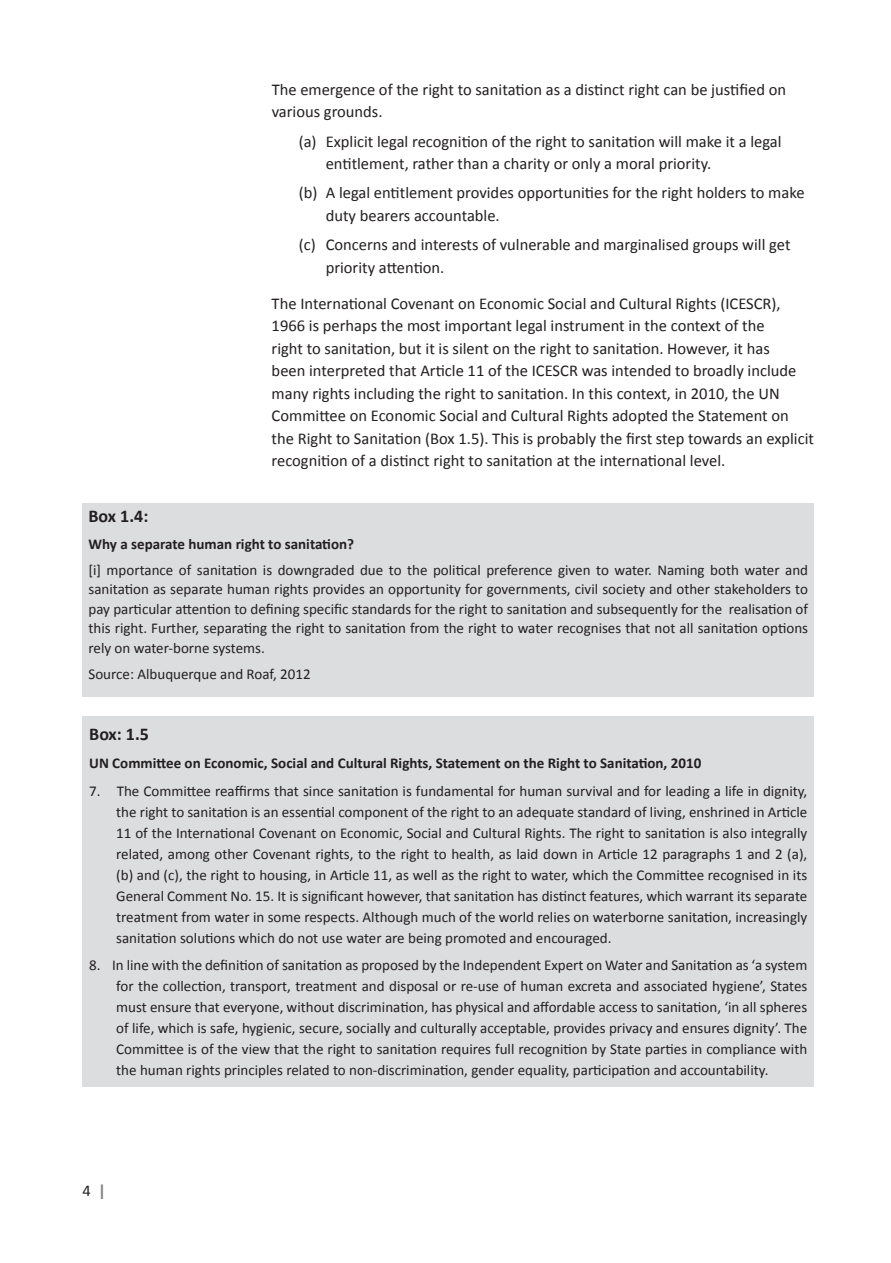
<style>
.page{position:relative;width:891px;height:1263px;background:#fff}
.page>*{position:absolute;margin:0;border:0;box-sizing:border-box;transform-origin:0 0}
.Notes{font:700 18px "Calibri";letter-spacing:-.01em;color:#231f20}
.List_Paragraph{font:16.5px/22.5px "Calibri";color:#231f20}
.Notes-2{font:15px/21px "Calibri";color:#231f20;text-align:justify}
.Notes-3{font:700 15px "Calibri";color:#231f20}
.s1{font-weight:700;color:#808285}
</style>
<div class="page">
<div style="left:82px;top:503px;width:731px;height:193px;background:#dcdddf"></div>
<div style="left:82px;top:716px;width:731px;height:370px;background:#dcdddf"></div>
<p class="List_Paragraph" style="left:271px;top:78px;width:515px">The emergence of the right to sanitation as a distinct right can be justified on various grounds.</p>
<p class="List_Paragraph" style="left:325px;top:130px;width:457px;text-indent:-27px">(a) Explicit legal recognition of the right to sanitation will make it a legal entitlement, rather than a charity or only a moral priority.</p>
<p class="List_Paragraph" style="left:325px;top:182px;width:480px;text-indent:-27px">(b) A legal entitlement provides opportunities for the right holders to make duty bearers accountable.</p>
<p class="List_Paragraph" style="left:325px;top:233px;width:466px;text-indent:-27px">(c) Concerns and interests of vulnerable and marginalised groups will get priority attention.</p>
<p class="List_Paragraph" style="left:271px;top:292px;width:543px">The International Covenant on Economic Social and Cultural Rights (ICESCR), 1966 is perhaps the most important legal instrument in the context of the<br>right to sanitation, but it is silent on the right to sanitation. However, it has<br>been interpreted that Article 11 of the ICESCR was intended to broadly include many rights including the right to sanitation. In this context, in 2010, the UN Committee on Economic Social and Cultural Rights adopted the Statement on the Right to Sanitation (Box 1.5). This is probably the first step towards an explicit recognition of a distinct right to sanitation at the international level.</p>
<p class="Notes" style="left:88px;top:505px;width:61px">Box 1.4:</p>
<p class="Notes-3" style="left:88px;top:534px;width:267px">Why a separate human right to sanitation?</p>
<p class="Notes-2" style="left:88px;top:560px;width:720px;line-height:19.5px">[i] mportance of sanitation is downgraded due to the political preference given to water. Naming both water and sanitation as separate human rights provides an opportunity for governments, civil society and other stakeholders to pay particular attention to defining specific standards for the right to sanitation and subsequently for the realisation of this right. Further, separating the right to sanitation from the right to water recognises that not all sanitation options rely on water-borne systems.</p>
<p class="Notes-2" style="left:88px;top:664px;width:224px">Source: Albuquerque and Roaf, 2012</p>
<p class="Notes" style="left:89px;top:723px;width:61px">Box: 1.5</p>
<p class="Notes-3" style="left:89px;top:753px;width:613px">UN Committee on Economic, Social and Cultural Rights, Statement on the Right to Sanitation, 2010</p>
<p class="Notes-2" style="left:116px;top:780px;width:692px;text-indent:-27px">7. The Committee reaffirms that since sanitation is fundamental for human survival and for leading a life in dignity, the right to sanitation is an essential component of the right to an adequate standard of living, enshrined in Article 11 of the International Covenant on Economic, Social and Cultural Rights. The right to sanitation is also integrally related, among other Covenant rights, to the right to health, as laid down in Article 12 paragraphs 1 and 2 (a), (b) and (c), the right to housing, in Article 11, as well as the right to water, which the Committee recognised in its General Comment No. 15. It is significant however, that sanitation has distinct features, which warrant its separate treatment from water in some respects. Although much of the world relies on waterborne sanitation, increasingly sanitation solutions which do not use water are being promoted and encouraged.</p>
<p class="Notes-2" style="left:116px;top:955px;width:692px;text-indent:-27px">8. In line with the definition of sanitation as proposed by the Independent Expert on Water and Sanitation as ‘a system for the collection, transport, treatment and disposal or re-use of human excreta and associated hygiene’, States must ensure that everyone, without discrimination, has physical and affordable access to sanitation, ‘in all spheres of life, which is safe, hygienic, secure, socially and culturally acceptable, provides privacy and ensures dignity’. The Committee is of the view that the right to sanitation requires full recognition by State parties in compliance with the human rights principles related to non-discrimination, gender equality, participation and accountability.</p>
<p class="List_Paragraph" style="left:82px;top:1179px;width:25px">4 <span class="s1">|</span></p>
</div>
